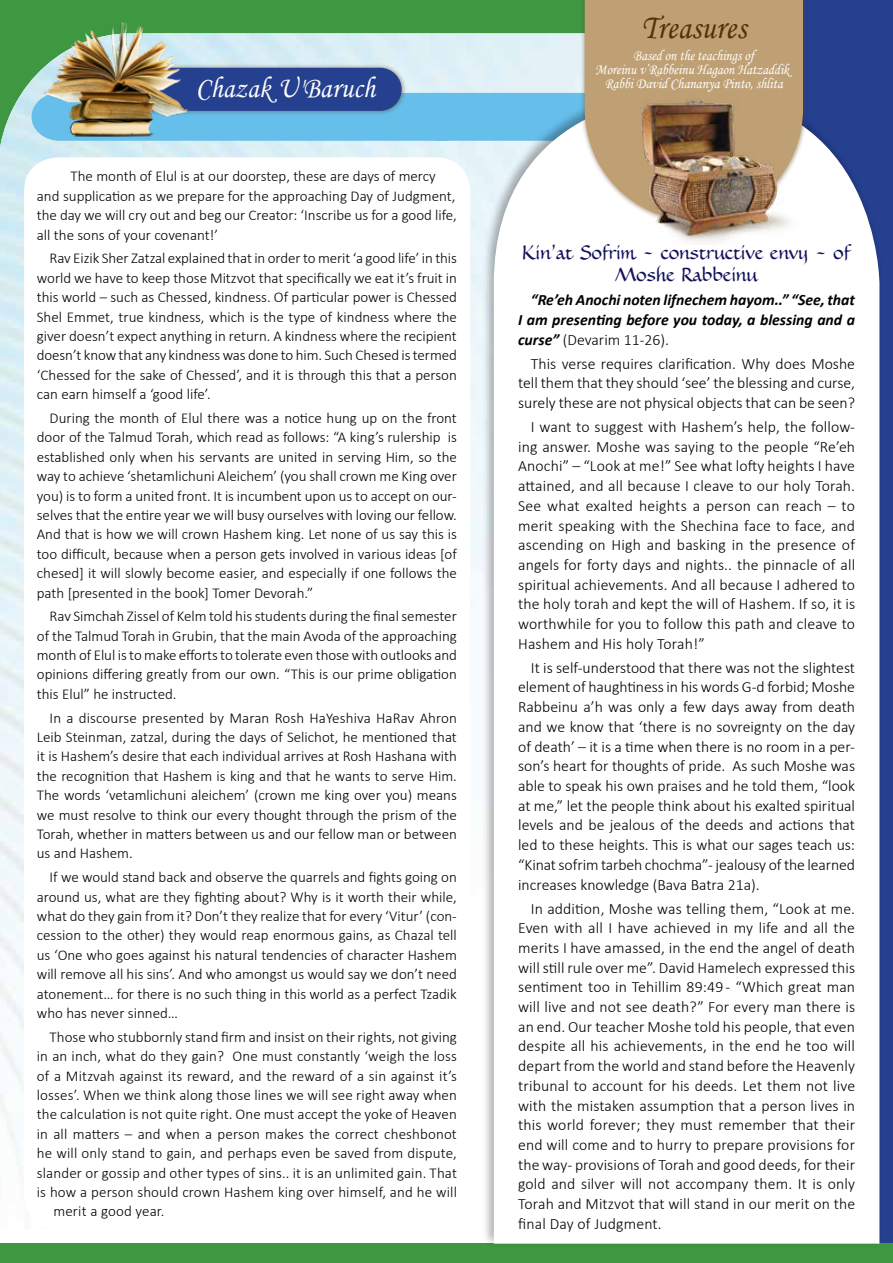
<style>
.page{position:relative;width:893px;height:1263px;background:#fff}
.page>*{position:absolute;margin:0;border:0;box-sizing:border-box;transform-origin:0 0}
.t1{font:34.5px "Monotype Corsiva";letter-spacing:.01em;color:#50310b;scale:.9 1}
.t2{font:30px "Monotype Corsiva";letter-spacing:.01em;color:#fff;scale:.92 1}
.t3{font:18px/22.4px "Demi Tasse";color:#14125d;text-align:center}
.t4{font:300 15.75px/19.6px "Calibri";color:#000;text-align:justify}
.t5{font:italic 700 15.75px/19.6px "Calibri";color:#000;text-align:justify}
.t6{font:300 15px/19.4px "Calibri";color:#000;text-align:justify}
.t7{font:15px/14.2px "Monotype Corsiva";color:#fff;text-align:center;scale:.9 1}
.s1{font-weight:300;font-style:normal}
</style>
<div class="page">
<div style="left:0;top:0;width:651px;height:190px;background:#3e9741"></div>
<img style="left:0;top:33px;width:581px;height:1132px">
<div style="left:722px;top:0;width:171px;height:1263px;background:#25408f"></div>
<div style="left:125px;top:64px;width:282px;height:52px;background:#5f3c16;opacity:.5"></div>
<svg style="left:32px;top:68px;width:549px;height:73px;background:#6296c8"></svg>
<img style="left:38px;top:22px;width:171px;height:126px">
<div style="left:0;top:1243px;width:893px;height:20px;background:#3e9741"></div>
<div style="left:481px;top:81px;width:402px;height:1167px;background:#000;opacity:.31"></div>
<svg style="left:494px;top:94px;width:385px;height:1149px"></svg>
<div style="left:581px;top:0;width:227px;height:225px;background:#5f3c16;opacity:.5"></div>
<div style="left:585px;top:0;width:218px;height:220px;background:#bfa074"></div>
<img style="left:595px;top:99px;width:208px;height:146px">
<div style="left:24px;top:157px;width:446px;height:1072px;background:#fff;border-radius:34px"></div>
<h2 class="t2" style="left:196px;top:69px;width:197px">Chazak U'Baruch</h2>
<p class="t6" style="left:37px;top:167px;width:422px;text-align:left;text-indent:34px">The month of Elul is at our doorstep, these are days of mercy and supplication as we prepare for the approaching Day of Judgment, the day we will cry out and beg our Creator: ‘Inscribe us for a good life, all the sons of your covenant!’</p>
<p class="t6" style="left:37px;top:248px;width:422px;text-indent:13px">Rav Eizik Sher Zatzal explained that in order to merit ‘a good life’ in this world we have to keep those Mitzvot that specifically we eat it’s fruit in this world – such as Chessed, kindness. Of particular power is Chessed Shel Emmet, true kindness, which is the type of kindness where the giver doesn’t expect anything in return. A kindness where the recipient doesn’t know that any kindness was done to him. Such Chesed is termed ‘Chessed for the sake of Chessed’, and it is through this that a person can earn himself a ‘good life’.</p>
<p class="t6" style="left:37px;top:408px;width:422px;text-indent:13px">During the month of Elul there was a notice hung up on the front door of the Talmud Torah, which read as follows: “A king’s rulership is established only when his servants are united in serving Him, so the way to achieve ‘shetamlichuni Aleichem’ (you shall crown me King over you) is to form a united front. It is incumbent upon us to accept on our&shy;selves that the entire year we will busy ourselves with loving our fellow.<br>And that is how we will crown Hashem king. Let none of us say this is too difficult, because when a person gets involved in various ideas [of chesed] it will slowly become easier, and especially if one follows the path [presented in the book] Tomer Devorah.”</p>
<p class="t6" style="left:37px;top:606px;width:422px;text-indent:13px">Rav Simchah Zissel of Kelm told his students during the final semester of the Talmud Torah in Grubin, that the main Avoda of the approaching month of Elul is to make efforts to tolerate even those with outlooks and opinions differing greatly from our own. “This is our prime obligation this Elul” he instructed.</p>
<p class="t6" style="left:37px;top:708px;width:422px;text-indent:13px">In a discourse presented by Maran Rosh HaYeshiva HaRav Ahron Leib Steinman, zatzal, during the days of Selichot, he mentioned that it is Hashem’s desire that each individual arrives at Rosh Hashana with the recognition that Hashem is king and that he wants to serve Him.<br>The words ‘vetamlichuni aleichem’ (crown me king over you) means we must resolve to think our every thought through the prism of the Torah, whether in matters between us and our fellow man or between us and Hashem.</p>
<p class="t6" style="left:37px;top:867px;width:422px;text-indent:13px">If we would stand back and observe the quarrels and fights going on around us, what are they fighting about? Why is it worth their while, what do they gain from it? Don’t they realize that for every ‘Vitur’ (con&shy;cession to the other) they would reap enormous gains, as Chazal tell us ‘One who goes against his natural tendencies of character Hashem will remove all his sins’. And who amongst us would say we don’t need atonement… for there is no such thing in this world as a perfect Tzadik who has never sinned…</p>
<p class="t6" style="left:50px;top:1027px;width:409px">Those who stubbornly stand firm and insist on their rights, not giving</p>
<p class="t6" style="left:37px;top:1046px;width:422px">in an inch, what do they gain? One must constantly ‘weigh the loss</p>
<p class="t6" style="left:37px;top:1066px;width:422px">of a Mitzvah against its reward, and the reward of a sin against it’s</p>
<p class="t6" style="left:37px;top:1085px;width:422px">losses’. When we think along those lines we will see right away when</p>
<p class="t6" style="left:37px;top:1104px;width:422px">the calculation is not quite right. One must accept the yoke of Heaven</p>
<p class="t6" style="left:37px;top:1124px;width:422px">in all matters – and when a person makes the correct cheshbonot</p>
<p class="t6" style="left:37px;top:1143px;width:422px">he will only stand to gain, and perhaps even be saved from dispute,</p>
<p class="t6" style="left:37px;top:1163px;width:422px">slander or gossip and other types of sins.. it is an unlimited gain. That</p>
<p class="t6" style="left:37px;top:1182px;width:422px">is how a person should crown Hashem king over himself, and he will</p>
<p class="t6" style="left:53px;top:1202px;width:113px">merit a good year.</p>
<h1 class="t1" style="left:641px;top:6px;width:118px">Treasures</h1>
<p class="t7" style="left:595px;top:48px;width:217px">Based on the teachings of<br>Moreinu v’Rabbeinu Hagaon Hatzaddik<br>Rabbi David Chananya Pinto, shlita</p>
<p class="t3" style="left:522px;top:241px;width:330px">Kin’at Sofrim – constructive envy – of<br>Moshe Rabbeinu</p>
<p class="t5" style="left:518px;top:290px;width:338px;text-indent:13px">“Re’eh Anochi noten lifnechem hayom..” “See, that I am presenting before you today, a blessing and a curse” <span class="s1">(Devarim 11-26).</span></p>
<p class="t4" style="left:518px;top:353px;width:338px;text-indent:13px">This verse requires clarification. Why does Moshe tell them that they should ‘see’ the blessing and curse, surely these are not physical objects that can be seen?</p>
<p class="t4" style="left:518px;top:417px;width:339px;text-indent:13px">I want to suggest with Hashem’s help, the follow&shy;ing answer. Moshe was saying to the people “Re’eh Anochi” – “Look at me!” See what lofty heights I have attained, and all because I cleave to our holy Torah.<br>See what exalted heights a person can reach – to merit speaking with the Shechina face to face, and ascending on High and basking in the presence of angels for forty days and nights.. the pinnacle of all spiritual achievements. And all because I adhered to the holy torah and kept the will of Hashem. If so, it is worthwhile for you to follow this path and cleave to Hashem and His holy Torah!”</p>
<p class="t4" style="left:518px;top:657px;width:338px;text-indent:13px">It is self-understood that there was not the slightest element of haughtiness in his words G-d forbid; Moshe Rabbeinu a’h was only a few days away from death and we know that ‘there is no sovreignty on the day of death’ – it is a time when there is no room in a per&shy;son’s heart for thoughts of pride. As such Moshe was able to speak his own praises and he told them, “look at me,” let the people think about his exalted spiritual levels and be jealous of the deeds and actions that led to these heights. This is what our sages teach us: “Kinat sofrim tarbeh chochma” - jealousy of the learned increases knowledge (Bava Batra 21a).</p>
<p class="t4" style="left:518px;top:898px;width:339px;text-indent:13px">In addition, Moshe was telling them, “Look at me.<br>Even with all I have achieved in my life and all the merits I have amassed, in the end the angel of death will still rule over me”. David Hamelech expressed this sentiment too in Tehillim 89:49 - “Which great man will live and not see death?” For every man there is an end. Our teacher Moshe told his people, that even despite all his achievements, in the end he too will depart from the world and stand before the Heavenly tribunal to account for his deeds. Let them not live with the mistaken assumption that a person lives in this world forever; they must remember that their end will come and to hurry to prepare provisions for the way - provisions of Torah and good deeds, for their gold and silver will not accompany them. It is only Torah and Mitzvot that will stand in our merit on the final Day of Judgment.</p>
</div>
